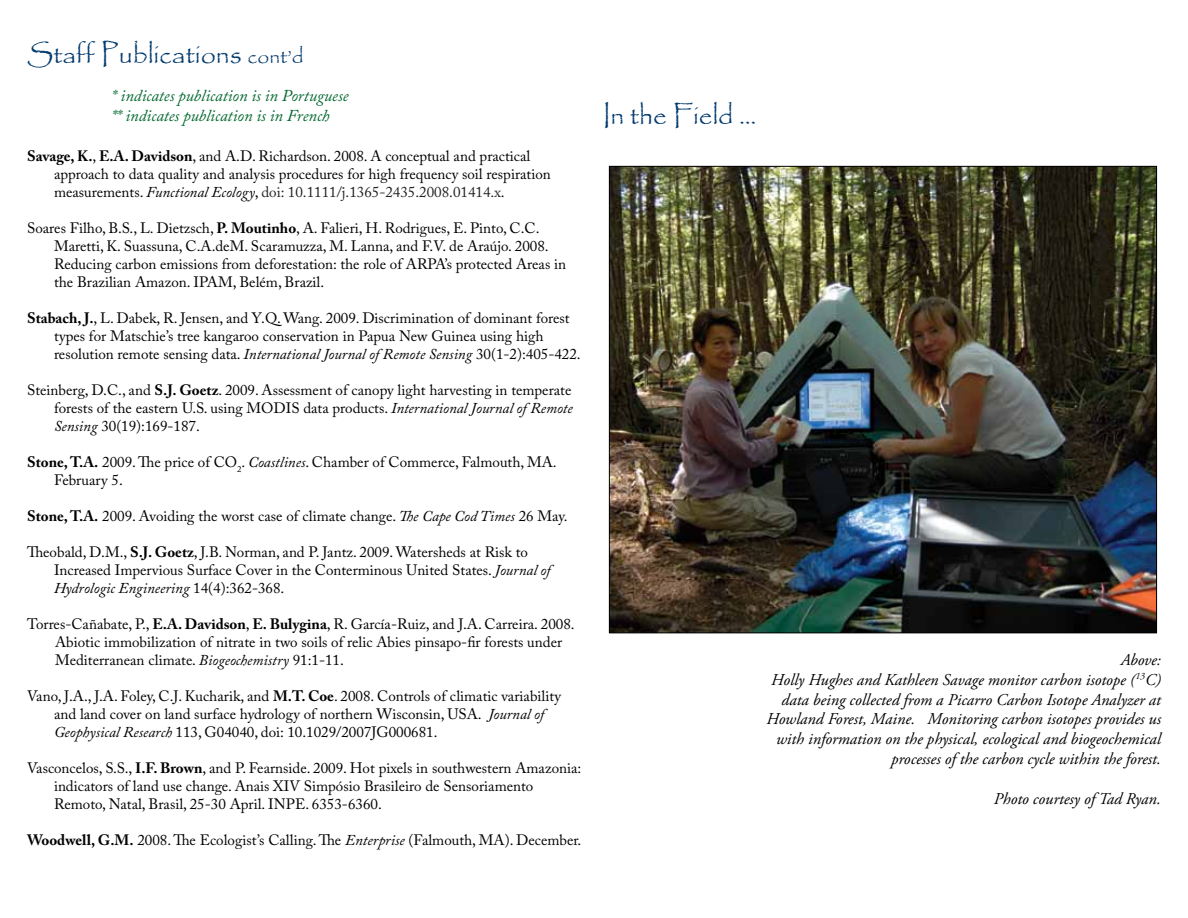
<style>
.page{position:relative;width:1188px;height:918px;background:#fff}
.page>*{position:absolute;margin:0;border:0;box-sizing:border-box;transform-origin:0 0}
.t1{font:27px "Papyrus";color:#00396d}
.t2{font:italic 16.5px/19.8px "Adobe Garamond Pro";color:#000;text-align:right}
.t3{font:italic 16.5px/19.8px "Adobe Caslon Pro";color:#00672d}
.t4{font:15px/18px "Adobe Caslon Pro";color:#000}
.s1{font-size:21px}
.s2{font-weight:700}
.s3{font-style:italic}
.s4{color:#231f20}
</style>
<div class="page">
<img style="left:611px;top:168px;width:544px;height:463px">
<h1 class="t1" style="left:27px;top:37px;width:278px">Staff Publications <span class="s1">cont’d</span></h1>
<p class="t3" style="left:112px;top:86px;width:238px">* indicates publication is in Portuguese ** indicates publication is in French</p>
<h1 class="t1" style="left:603px;top:99px;width:155px">In the Field ...</h1>
<p class="t4" style="left:54px;top:146px;width:498px;text-indent:-27px"><span class="s2">Savage, K.</span>, <span class="s2">E.A. Davidson</span>, and A.D. Richardson. 2008. A conceptual and practical approach to data quality and analysis procedures for high frequency soil respiration measurements. <span class="s3">Functional Ecology</span>, <span class="s4">doi: 10.1111/j.1365-2435.2008.01414.x</span>.</p>
<p class="t4" style="left:54px;top:218px;width:514px;text-indent:-27px">Soares Filho, B.S., L. Dietzsch, <span class="s2">P. Moutinho</span>, A. Falieri, H. Rodrigues, E. Pinto, C.C.<br>Maretti, K. Suassuna, C.A.deM. Scaramuzza, M. Lanna, and F.V. de Araújo. 2008.<br>Reducing carbon emissions from deforestation: the role of ARPA’s protected Areas in the Brazilian Amazon. IPAM, Belém, Brazil.</p>
<p class="t4" style="left:54px;top:308px;width:528px;text-indent:-27px"><span class="s2">Stabach, J.</span>, L. Dabek, R. Jensen, and Y.Q. Wang. 2009. Discrimination of dominant forest types for Matschie’s tree kangaroo conservation in Papua New Guinea using high resolution remote sensing data. <span class="s3">International Journal of Remote Sensing</span> 30(1-2):405-422.</p>
<p class="t4" style="left:54px;top:380px;width:520px;text-align:justify;text-indent:-27px">Steinberg, D.C., and <span class="s2">S.J. Goetz</span>. 2009. Assessment of canopy light harvesting in temperate forests of the eastern U.S. using MODIS data products. <span class="s3">International Journal of Remote Sensing</span> 30(19):169-187.</p>
<p class="t4" style="left:54px;top:452px;width:504px;text-indent:-27px"><span class="s2">Stone, T.A.</span> 2009. The price of CO<sub>2</sub>. <span class="s3">Coastlines</span>. Chamber of Commerce, Falmouth, MA.<br>February 5.</p>
<p class="t4" style="left:27px;top:506px;width:542px"><span class="s2">Stone, T.A.</span> 2009. Avoiding the worst case of climate change. <span class="s3">The Cape Cod Times</span> 26 May.</p>
<p class="t4" style="left:54px;top:542px;width:498px;text-indent:-27px">Theobald, D.M., <span class="s2">S.J. Goetz</span>, J.B. Norman, and P. Jantz. 2009. Watersheds at Risk to<br>Increased Impervious Surface Cover in the Conterminous United States. <span class="s3">Journal of<br>Hydrologic Engineering</span> 14(4):362-368.</p>
<p class="t4" style="left:55px;top:614px;width:521px;text-indent:-28px">Torres-Cañabate, P., <span class="s2">E.A. Davidson</span>, <span class="s2">E. Bulygina</span>, R. García-Ruiz, and J.A. Carreira. 2008.<br>Abiotic immobilization of nitrate in two soils of relic Abies pinsapo-fir forests under<br>Mediterranean climate. <span class="s3">Biogeochemistry</span> 91:1-11.</p>
<p class="t4" style="left:54px;top:686px;width:508px;text-indent:-27px">Vano, J.A., J.A. Foley, C.J. Kucharik, and <span class="s2">M.T. Coe</span>. 2008. Controls of climatic variability and land cover on land surface hydrology of northern Wisconsin, USA. <span class="s3">Journal of<br>Geophysical Research</span> 113, G04040, doi: 10.1029/2007JG000681.</p>
<p class="t4" style="left:54px;top:758px;width:529px;text-indent:-27px">Vasconcelos, S.S., <span class="s2">I.F. Brown</span>, and P. Fearnside. 2009. Hot pixels in southwestern Amazonia: indicators of land use change. Anais XIV Simpósio Brasileiro de Sensoriamento<br>Remoto, Natal, Brasil, 25-30 April. INPE. 6353-6360.</p>
<p class="t4" style="left:27px;top:830px;width:556px"><span class="s2">Woodwell, G.M.</span> 2008. The Ecologist’s Calling. The <span class="s3">Enterprise</span> (Falmouth, MA). December.</p>
<p class="t2" style="left:766px;top:650px;width:396px">Above:<br>Holly Hughes and Kathleen Savage monitor carbon isotope (<sup>13</sup>C) data being collected from a Picarro Carbon Isotope Analyzer at Howland Forest, Maine. Monitoring carbon isotopes provides us with information on the physical, ecological and biogeochemical processes of the carbon cycle within the forest.</p>
<p class="t2" style="left:994px;top:789px;width:169px">Photo courtesy of Tad Ryan.</p>
</div>
